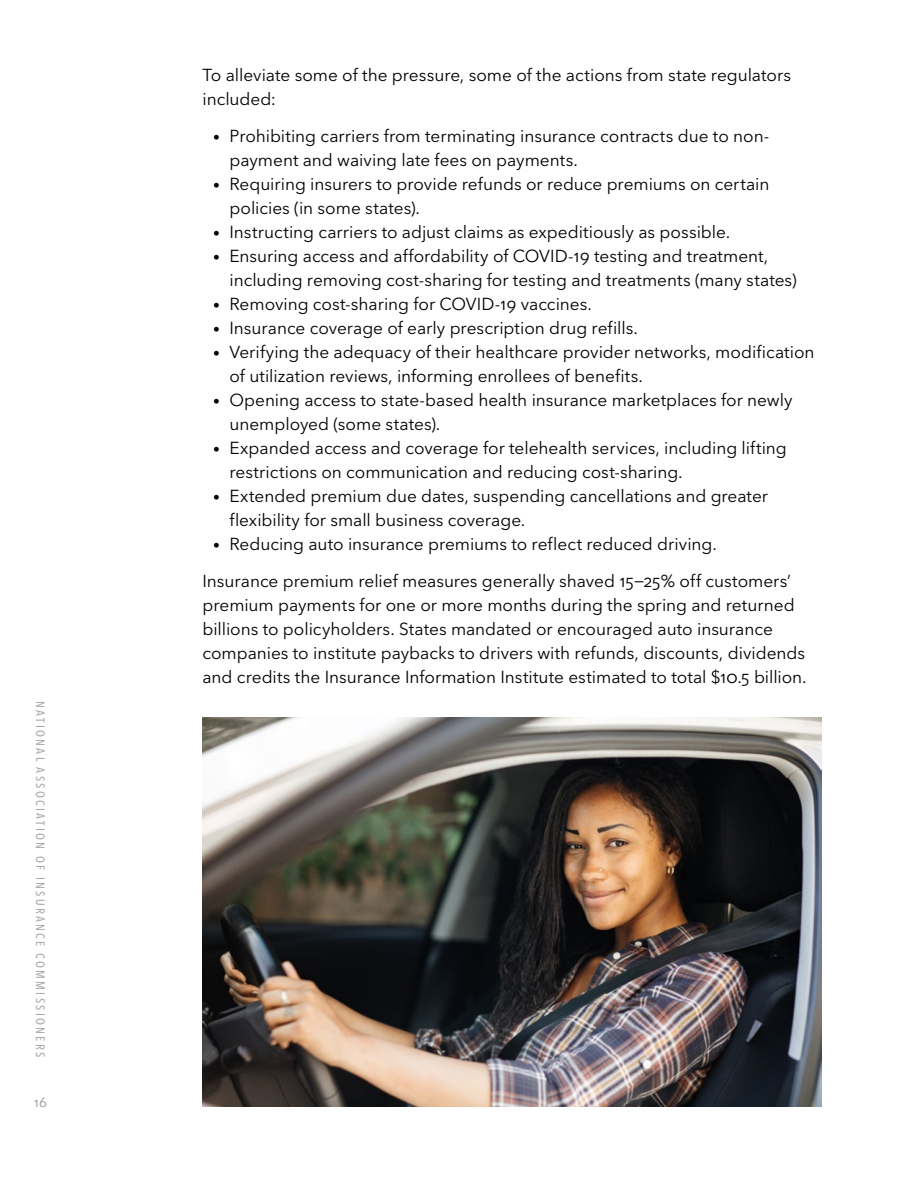
<style>
.page{position:relative;width:918px;height:1188px;background:#fff}
.page>*{position:absolute;margin:0;border:0;box-sizing:border-box;transform-origin:0 0}
.t1{font:17.25px/24px "Avenir Next LT Pro";color:#000}
.t2{font:13.5px "Avenir Next LT Pro";color:#939598}
.t3{font:500 condensed 12px "Avenir Next LT Pro";letter-spacing:.19em;color:#a7a9ac}
.s1{font-size:13.5px}
</style>
<div class="page">
<img style="left:203px;top:717px;width:619px;height:390px">
<p class="t3" style="left:48px;top:701px;width:358px;rotate:90deg">NATIONAL ASSOCIATION OF INSURANCE COMMISSIONERS</p>
<p class="t2" style="left:34px;top:1094px;width:14px">16</p>
<p class="t1" style="left:202px;top:63px;width:590px">To alleviate some of the pressure, some of the actions from state regulators included:</p>
<p class="t1" style="left:230px;top:124px;width:541px;text-indent:-16px"><span class="s1">•</span> Prohibiting carriers from terminating insurance contracts due to non&shy;payment and waiving late fees on payments.</p>
<p class="t1" style="left:230px;top:172px;width:541px;text-indent:-16px"><span class="s1">•</span> Requiring insurers to provide refunds or reduce premiums on certain policies (in some states).</p>
<p class="t1" style="left:213px;top:220px;width:518px"><span class="s1">•</span> Instructing carriers to adjust claims as expeditiously as possible.</p>
<p class="t1" style="left:230px;top:244px;width:569px;text-indent:-16px"><span class="s1">•</span> Ensuring access and affordability of COVID-19 testing and treatment, including removing cost-sharing for testing and treatments (many states)</p>
<p class="t1" style="left:213px;top:292px;width:380px"><span class="s1">•</span> Removing cost-sharing for COVID-19 vaccines.</p>
<p class="t1" style="left:213px;top:316px;width:426px"><span class="s1">•</span> Insurance coverage of early prescription drug refills.</p>
<p class="t1" style="left:230px;top:340px;width:587px;text-indent:-16px"><span class="s1">•</span> Verifying the adequacy of their healthcare provider networks, modification of utilization reviews, informing enrollees of benefits.</p>
<p class="t1" style="left:230px;top:388px;width:565px;text-indent:-16px"><span class="s1">•</span> Opening access to state-based health insurance marketplaces for newly unemployed (some states).</p>
<p class="t1" style="left:230px;top:436px;width:559px;text-indent:-16px"><span class="s1">•</span> Expanded access and coverage for telehealth services, including lifting restrictions on communication and reducing cost-sharing.</p>
<p class="t1" style="left:230px;top:484px;width:540px;text-indent:-16px"><span class="s1">•</span> Extended premium due dates, suspending cancellations and greater flexibility for small business coverage.</p>
<p class="t1" style="left:203px;top:525px;width:590px;line-height:37.5px;text-indent:11px"><span class="s1">•</span> Reducing auto insurance premiums to reflect reduced driving.<br>Insurance premium relief measures generally shaved 15−25% off customers’</p>
<p class="t1" style="left:203px;top:593px;width:606px">premium payments for one or more months during the spring and returned billions to policyholders. States mandated or encouraged auto insurance companies to institute paybacks to drivers with refunds, discounts, dividends and credits the Insurance Information Institute estimated to total $10.5 billion.</p>
</div>
